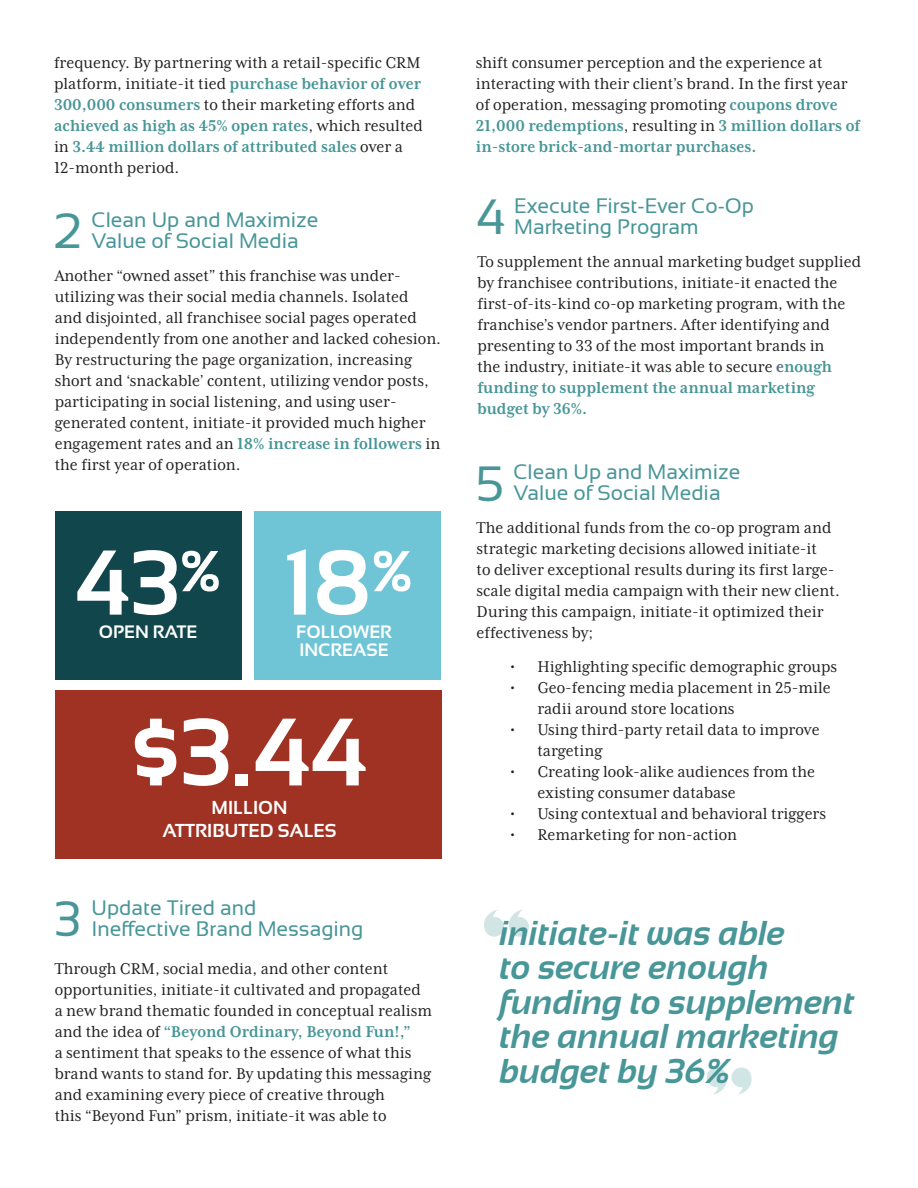
<style>
.page{position:relative;width:918px;height:1188px;background:#fff}
.page>*{position:absolute;margin:0;border:0;box-sizing:border-box;transform-origin:0 0}
.t1{font:700 95.7px "Sansation";color:#fff}
.t2{font:700 91.8px "Sansation";color:#fff}
.t3{font:49.5px "Sansation";color:#489698}
.t4{font:italic 700 34.5px/34.5px "Sansation";color:#489698}
.t5{font:21px/21px "Sansation";color:#489698}
.t6{font:700 18.75px "Sansation";color:#fff}
.t7{font:18px/21px "Mrs Eaves XL Serif Nar OT";color:#231f20}
.t8{font:700 18px "Sansation";color:#fff}
.s1{font-weight:700;color:#489698}
.s2{font-weight:700;color:#5a6e7f}
</style>
<div class="page">
<div style="left:55px;top:511px;width:187px;height:169px;background:#11474c"></div>
<div style="left:255px;top:511px;width:186px;height:169px;background:#6fc4d5"></div>
<div style="left:55px;top:691px;width:386px;height:168px;background:#9f3222"></div>
<svg style="left:484px;top:910px;width:45px;height:27px"></svg>
<svg style="left:707px;top:1068px;width:45px;height:26px"></svg>
<p class="t7" style="left:54px;top:53px;width:371px">frequency. By partnering with a retail-specific CRM platform, initiate-it tied <span class="s1">purchase behavior of over 300,000 consumers</span> to their marketing efforts and <span class="s1">achieved as high as 45% open rates</span>, which resulted in <span class="s1">3.44 million dollars of attributed sales</span> over a 12-month period.</p>
<p class="t5" style="left:92px;top:209px;width:228px">Clean Up and Maximize<br>Value of Social Media</p>
<p class="t3" style="left:54px;top:204px;width:29px">2</p>
<p class="t7" style="left:55px;top:265px;width:388px">Another “owned asset” this franchise was under&shy;utilizing was their social media channels. Isolated<br>and disjointed, all franchisee social pages operated independently from one another and lacked cohesion.<br>By restructuring the page organization, increasing short and ‘snackable’ content, utilizing vendor posts, participating in social listening, and using user&shy;generated content, initiate-it provided much higher engagement rates and an <span class="s1">18% increase in followers</span> in the first year of operation.</p>
<p class="t2" style="left:75px;top:532px;width:148px">43<sup>%</sup></p>
<p class="t8" style="left:99px;top:622px;width:100px">OPEN RATE</p>
<p class="t2" style="left:283px;top:532px;width:132px">18<sup>%</sup></p>
<p class="t8" style="left:296px;top:622px;width:97px">FOLLOWER</p>
<p class="t8" style="left:299px;top:640px;width:91px">INCREASE</p>
<p class="t1" style="left:131px;top:699px;width:237px">$3.44</p>
<p class="t6" style="left:212px;top:797px;width:77px">MILLION</p>
<p class="t6" style="left:162px;top:820px;width:176px">ATTRIBUTED SALES</p>
<p class="t3" style="left:54px;top:891px;width:29px">3</p>
<p class="t5" style="left:92px;top:897px;width:273px">Update Tired and<br>Ineffective Brand Messaging</p>
<p class="t7" style="left:55px;top:959px;width:379px">Through CRM, social media, and other content opportunities, initiate-it cultivated and propagated a new brand thematic founded in conceptual realism and the idea of <span class="s1">“Beyond Ordinary, Beyond Fun!,”<br></span>a sentiment that speaks to the essence of what this brand wants to stand for. By updating this messaging and examining every piece of creative through<br>this “Beyond Fun” prism, initiate-it was able to</p>
<p class="t7" style="left:476px;top:53px;width:386px">shift consumer perception and the experience at interacting with their client’s brand. In the first year of operation, messaging promoting <span class="s1">coupons drove 21,000 redemptions</span>, resulting in <span class="s1">3 million dollars of in-store brick-and-mortar purchases.</span></p>
<p class="t3" style="left:477px;top:190px;width:31px">4</p>
<p class="t5" style="left:514px;top:195px;width:241px">Execute First-Ever Co-Op<br>Marketing Program</p>
<p class="t7" style="left:477px;top:251px;width:385px">To supplement the annual marketing budget supplied by franchisee contributions, initiate-it enacted the first-of-its-kind co-op marketing program, with the franchise’s vendor partners. After identifying and presenting to 33 of the most important brands in<br>the industry, initiate-it was able to secure <span class="s2">e</span><span class="s1">nough funding to supplement the annual marketing budget by 36%.</span></p>
<p class="t3" style="left:476px;top:456px;width:30px">5</p>
<p class="t5" style="left:513px;top:461px;width:228px">Clean Up and Maximize<br>Value of Social Media</p>
<p class="t7" style="left:477px;top:517px;width:365px">The additional funds from the co-op program and strategic marketing decisions allowed initiate-it<br>to deliver exceptional results during its first large&shy;scale digital media campaign with their new client.<br>During this campaign, initiate-it optimized their effectiveness by;</p>
<p class="t7" style="left:510px;top:657px;width:328px">• Highlighting specific demographic groups</p>
<p class="t7" style="left:537px;top:678px;width:295px;text-indent:-27px">• Geo-fencing media placement in 25-mile radii around store locations</p>
<p class="t7" style="left:537px;top:720px;width:284px;text-indent:-27px">• Using third-party retail data to improve targeting</p>
<p class="t7" style="left:537px;top:762px;width:279px;text-indent:-27px">• Creating look-alike audiences from the existing consumer database</p>
<p class="t7" style="left:510px;top:804px;width:317px">• Using contextual and behavioral triggers</p>
<p class="t7" style="left:510px;top:825px;width:228px">• Remarketing for non-action</p>
<p class="t4" style="left:500px;top:915px;width:357px">initiate-it was able<br>to secure enough funding to supplement the annual marketing budget by 36%</p>
</div>
